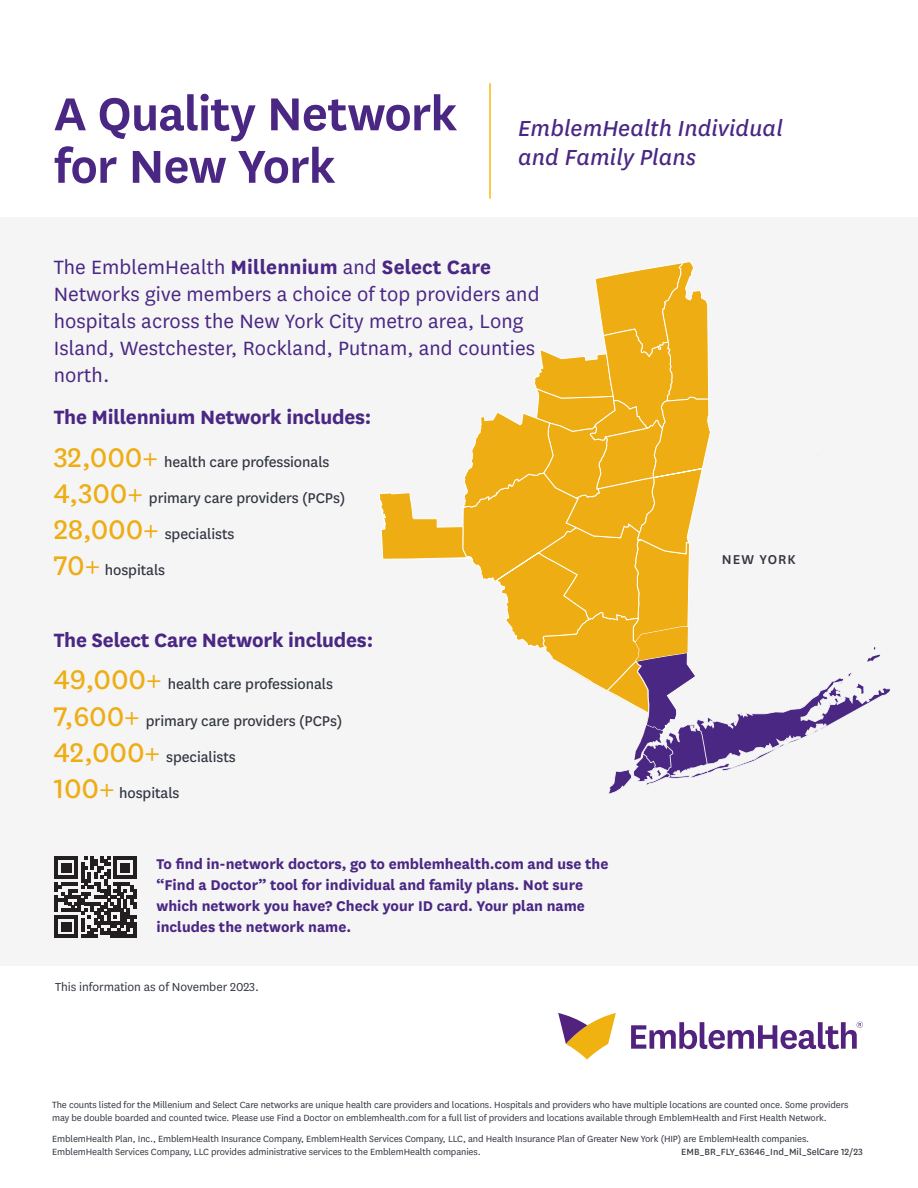
<style>
.page{position:relative;width:918px;height:1188px;background:#fff}
.page>*{position:absolute;margin:0;border:0;box-sizing:border-box;transform-origin:0 0}
.t1{font:600 54px/52.5px "National";letter-spacing:-.02em;color:#4a2783}
.t2{font:italic 25.5px/28.5px "National";letter-spacing:.005em;color:#4a2783}
.t3{font:22.5px/27px "National";letter-spacing:.005em;color:#4a2783}
.t4{font:700 22.5px "National";letter-spacing:-.01em;color:#4a2783}
.t5{font:16.5px/36.2px "National";letter-spacing:-.005em;color:#323640}
.t6{font:700 16.5px/21px "National";color:#4a2783}
.t7{font:500 15px "National";letter-spacing:.07em;color:#323640}
.t8{font:13.5px "National";letter-spacing:-.005em;color:#323640}
.t9{font:10.5px/13.5px "National";letter-spacing:-.01em;color:#323640}
.t10{font:10.5px "National";color:#323640}
.s1{font-weight:700}
.s2{font-size:31.5px;color:#eead13}
</style>
<div class="page">
<div style="left:0;top:217px;width:918px;height:749px;background:#f5f5f6"></div>
<hr style="left:489px;top:83px;width:2px;height:116px;background:#fcb814">
<svg style="left:380px;top:262px;width:511px;height:532px"></svg>
<svg style="left:55px;top:856px;width:82px;height:82px"></svg>
<svg style="left:558px;top:1013px;width:58px;height:47px"></svg>
<svg style="left:631px;top:1022px;width:232px;height:27px"></svg>
<h1 class="t1" style="left:54px;top:84px;width:405px">A Quality Network for New York</h1>
<h2 class="t2" style="left:518px;top:113px;width:266px">EmblemHealth Individual and Family Plans</h2>
<h3 class="t3" style="left:54px;top:253px;width:487px">The EmblemHealth <span class="s1">Millennium</span> and <span class="s1">Select Care </span>Networks give members a choice of top providers and hospitals across the New York City metro area, Long Island, Westchester, Rockland, Putnam, and counties north.</h3>
<h3 class="t4" style="left:54px;top:402px;width:319px">The Millennium Network includes:</h3>
<h3 class="t5" style="left:54px;top:443px;width:293px"><span class="s2">32,000+</span> health care professionals<br><span class="s2">4,300+</span> primary care providers (PCPs)<br><span class="s2">28,000+</span> specialists<br><span class="s2">70+</span> hospitals</h3>
<h3 class="t4" style="left:54px;top:624px;width:321px">The Select Care Network includes:</h3>
<h3 class="t5" style="left:54px;top:665px;width:290px"><span class="s2">49,000+</span> health care professionals<br><span class="s2">7,600+</span> primary care providers (PCPs)<br><span class="s2">42,000+</span> specialists<br><span class="s2">100+</span> hospitals</h3>
<h3 class="t6" style="left:156px;top:853px;width:454px">To find in-network doctors, go to emblemhealth.com and use the “Find a Doctor” tool for individual and family plans. Not sure which network you have? Check your ID card. Your plan name includes the network name.</h3>
<p class="t8" style="left:55px;top:978px;width:205px">This information as of November 2023.</p>
<h3 class="t7" style="left:722px;top:549px;width:75px">NEW YORK</h3>
<p class="t9" style="left:52px;top:1097px;width:798px">The counts listed for the Millenium and Select Care networks are unique health care providers and locations. Hospitals and providers who have multiple locations are counted once. Some providers may be double boarded and counted twice. Please use Find a Doctor on emblemhealth.com for a full list of providers and locations available through EmblemHealth and First Health Network.</p>
<p class="t9" style="left:52px;top:1131px;width:759px">EmblemHealth Plan, Inc., EmblemHealth Insurance Company, EmblemHealth Services Company, LLC, and Health Insurance Plan of Greater New York (HIP) are EmblemHealth companies.<br>EmblemHealth Services Company, LLC provides administrative services to the EmblemHealth companies.</p>
<p class="t10" style="left:681px;top:1145px;width:183px">EMB_BR_FLY_63646_Ind_Mil_SelCare 12/23</p>
</div>
